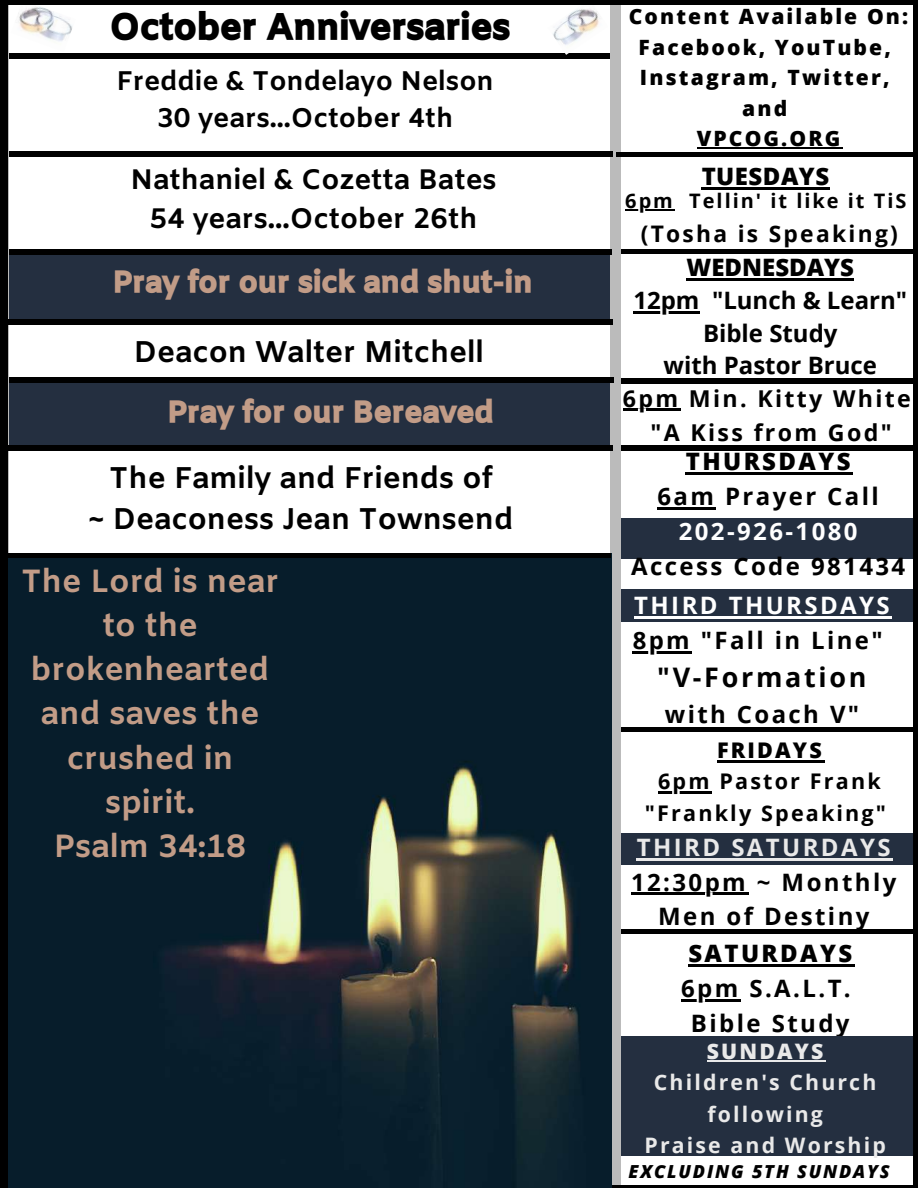
<style>
.page{position:relative;width:918px;height:1188px;background:#fff}
.page>*{position:absolute;margin:0;border:0;box-sizing:border-box;transform-origin:0 0}
.t1{font:36px "CA Generated";color:#000}
.t2{font:700 32.1px/44.2px "Amiko";color:#c29c87;text-align:center}
.t3{font:700 30px/41.7px "Amiko";color:#000;text-align:center}
.t4{font:30px "CA Generated";color:#c29c87}
.t5{font:700 28.2px "Amiko";color:#000}
.t6{font:700 27px/37.2px "Amiko";color:#000;text-align:center}
.t7{font:700 27px "Open Sans";letter-spacing:.1em;color:#000}
.t8{font:700 24px/34.8px "Open Sans";letter-spacing:.1em;color:#000;text-align:center}
.t9{font:700 24px/32.7px "Open Sans";color:#000;text-align:center}
.t10{font:700 24px "Open Sans";letter-spacing:.1em;color:#fff}
.t11{font:800 24px "Open Sans";letter-spacing:.1em;color:#000}
.t12{font:700 24px "Open Sans";letter-spacing:.1em;color:#e9e9e9}
.t13{font:800 24px "Open Sans";color:#000}
.t14{font:800 24px "Open Sans";letter-spacing:.02em;color:#000}
.t15{font:700 23.25px/34px "Open Sans";letter-spacing:.1em;color:#000;text-align:center}
.t16{font:700 22.8px "Open Sans";letter-spacing:.1em;color:#000}
.t17{font:700 21.6px/31.3px "Open Sans";letter-spacing:.1em;color:#000;text-align:center}
.t18{font:800 21.6px "Open Sans";letter-spacing:.1em;color:#000}
.t19{font:700 21.3px/31.5px "Open Sans";letter-spacing:.1em;color:#e9e9e9;text-align:center}
.t20{font:800 21.3px "Open Sans";letter-spacing:.1em;color:#e9e9e9}
.t21{font:800 21.15px/30.6px "Open Sans";letter-spacing:.1em;color:#000;text-align:center}
.t22{font:700 19.95px "Open Sans";letter-spacing:.1em;color:#000}
.t23{font:italic 800 18px "Open Sans";letter-spacing:.1em;color:#000}
</style>
<div class="page">
<hr style="left:623px;top:409px;width:58px;height:2px;background:#000">
<hr style="left:717px;top:760px;width:107px;height:2px;background:#000">
<hr style="left:658px;top:791px;width:54px;height:2px;background:#000">
<hr style="left:625px;top:209px;width:50px;height:1px;background:#000">
<div style="left:618px;top:249px;width:300px;height:5px;background:#000"></div>
<hr style="left:617px;top:446px;width:301px;height:4px;background:#000">
<div style="left:620px;top:518px;width:298px;height:40px;background:#242f40"></div>
<hr style="left:686px;top:472px;width:167px;height:3px;background:#000">
<hr style="left:657px;top:507px;width:59px;height:3px;background:#000">
<div style="left:611px;top:379px;width:307px;height:5px;background:#000"></div>
<hr style="left:687px;top:279px;width:167px;height:2px;background:#000">
<hr style="left:633px;top:311px;width:67px;height:2px;background:#000">
<div style="left:609px;top:589px;width:309px;height:32px;background:#242f40"></div>
<hr style="left:634px;top:617px;width:258px;height:2px;background:#fff">
<hr style="left:633px;top:651px;width:33px;height:3px;background:#000">
<hr style="left:666px;top:651px;width:26px;height:3px;background:#000">
<div style="left:612px;top:727px;width:306px;height:5px;background:#000"></div>
<hr style="left:688px;top:964px;width:167px;height:2px;background:#000">
<hr style="left:681px;top:999px;width:60px;height:2px;background:#000">
<div style="left:0;top:53px;width:617px;height:5px;background:#000"></div>
<div style="left:0;top:254px;width:611px;height:68px;background:#242f40"></div>
<div style="left:0;top:381px;width:612px;height:67px;background:#242f40"></div>
<hr style="left:618px;top:929px;width:300px;height:4px;background:#000">
<div style="left:610px;top:1037px;width:308px;height:119px;background:#242f40"></div>
<hr style="left:707px;top:1060px;width:119px;height:1px;background:#e9e9e9">
<div style="left:619px;top:834px;width:299px;height:31px;background:#242f40"></div>
<img style="left:18px;top:6px;width:55px;height:35px">
<hr style="left:697px;top:148px;width:145px;height:1px;background:#000">
<hr style="left:637px;top:858px;width:256px;height:2px;background:#e9e9e9">
<hr style="left:631px;top:893px;width:74px;height:2px;background:#000">
<hr style="left:705px;top:893px;width:43px;height:2px;background:#000">
<div style="left:611px;top:0;width:10px;height:1188px;background:#bbb"></div>
<div style="left:0;top:151px;width:613px;height:5px;background:#000"></div>
<img style="left:553px;top:8px;width:47px;height:47px">
<div style="left:0;top:378px;width:614px;height:5px;background:#000"></div>
<div style="left:0;top:249px;width:612px;height:5px;background:#000"></div>
<hr style="left:0;top:1186px;width:918px;height:2px;background:#000">
<hr style="left:914px;top:0;width:4px;height:1188px;background:#000">
<hr style="left:0;top:446px;width:613px;height:4px;background:#000">
<img style="left:8px;top:558px;width:603px;height:630px">
<hr style="left:702px;top:187px;width:128px;height:2px;background:#000">
<div style="left:5px;top:320px;width:608px;height:5px;background:#000"></div>
<div style="left:0;top:0;width:8px;height:1188px;background:#000"></div>
<div style="left:0;top:0;width:918px;height:5px;background:#000"></div>
<div style="left:3px;top:553px;width:608px;height:5px;background:#000"></div>
<hr style="left:616px;top:153px;width:302px;height:4px;background:#000">
<p class="t21" style="left:629px;top:1px;width:281px">Content Available On:<br>Facebook, YouTube,<br>Instagram, Twitter, and<br>VPCOG.ORG</p>
<h1 class="t1" style="left:110px;top:6px;width:402px">October Anniversaries</h1>
<p class="t6" style="left:117px;top:64px;width:379px">Freddie &amp; Tondelayo Nelson<br>30 years...October 4th</p>
<p class="t5" style="left:131px;top:163px;width:368px">Nathaniel &amp; Cozetta Bates</p>
<p class="t14" style="left:702px;top:159px;width:129px">TUESDAYS</p>
<p class="t5" style="left:150px;top:202px;width:329px">54 years...October 26th</p>
<p class="t22" style="left:625px;top:187px;width:283px">6pm Tellin' it like it TiS</p>
<p class="t16" style="left:641px;top:217px;width:259px">(Tosha is Speaking)</p>
<p class="t4" style="left:113px;top:265px;width:421px">Pray for our sick and shut-in</p>
<p class="t3" style="left:134px;top:333px;width:352px">Deacon Walter Mitchell</p>
<p class="t4" style="left:167px;top:394px;width:328px">Pray for our Bereaved</p>
<p class="t3" style="left:88px;top:459px;width:426px">The Family and Friends of<br>~ Deaconess Jean Townsend</p>
<h2 class="t2" style="left:21px;top:561px;width:260px">The Lord is near to the brokenhearted and saves the crushed in spirit.<br>Psalm 34:18</h2>
<p class="t13" style="left:687px;top:251px;width:169px">WEDNESDAYS</p>
<p class="t9" style="left:633px;top:283px;width:275px">12pm "Lunch &amp; Learn"<br>Bible Study<br>with Pastor Bruce</p>
<p class="t15" style="left:623px;top:381px;width:290px">6pm Min. Kitty White "A Kiss from God"</p>
<p class="t11" style="left:686px;top:445px;width:166px">THURSDAYS</p>
<p class="t8" style="left:657px;top:478px;width:223px">6am Prayer Call</p>
<p class="t10" style="left:679px;top:514px;width:180px">202-926-1080</p>
<p class="t8" style="left:631px;top:548px;width:276px">Access Code 981434</p>
<p class="t10" style="left:634px;top:589px;width:257px">THIRD THURSDAYS</p>
<p class="t8" style="left:633px;top:622px;width:252px">8pm "Fall in Line"</p>
<p class="t7" style="left:657px;top:659px;width:211px">"V-Formation</p>
<p class="t8" style="left:665px;top:697px;width:196px">with Coach V"</p>
<p class="t18" style="left:717px;top:735px;width:106px">FRIDAYS</p>
<p class="t17" style="left:645px;top:765px;width:243px">6pm Pastor Frank "Frankly Speaking"</p>
<p class="t12" style="left:637px;top:830px;width:255px">THIRD SATURDAYS</p>
<p class="t8" style="left:631px;top:864px;width:267px">12:30pm ~ Monthly<br>Men of Destiny</p>
<p class="t11" style="left:688px;top:936px;width:165px">SATURDAYS</p>
<p class="t8" style="left:681px;top:970px;width:171px">6pm S.A.L.T.<br>Bible Study</p>
<p class="t20" style="left:707px;top:1036px;width:118px">SUNDAYS</p>
<p class="t19" style="left:645px;top:1066px;width:243px">Children's Church following<br>Praise and Worship</p>
<p class="t23" style="left:629px;top:1158px;width:263px">EXCLUDING 5TH SUNDAYS</p>
</div>
